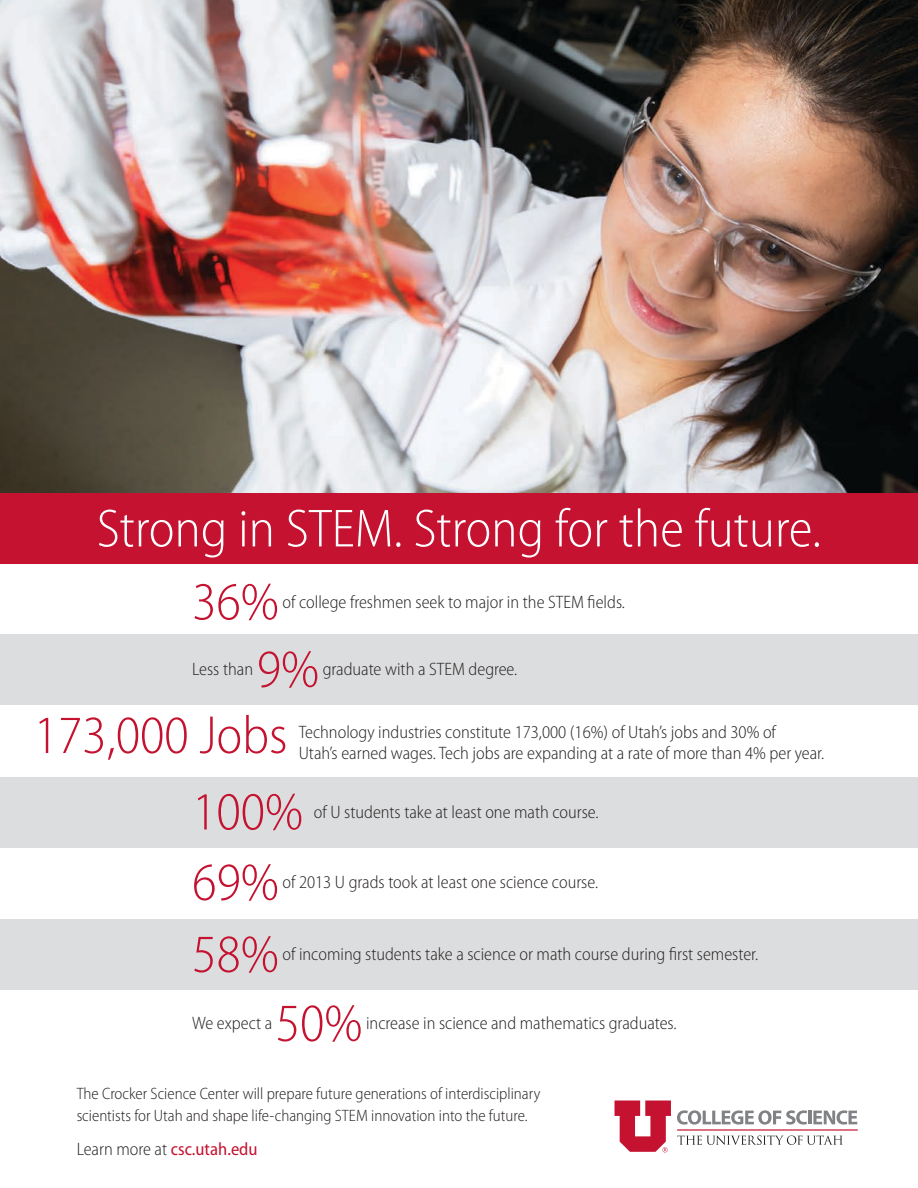
<style>
.page{position:relative;width:918px;height:1188px;background:#fff}
.page>*{position:absolute;margin:0;border:0;box-sizing:border-box;transform-origin:0 0}
.t1{font:300 semi-condensed 54px "Myriad Pro";color:#fff}
.t2{font:300 semi-condensed 54px "Myriad Pro";color:#c41230}
.t3{font:300 semi-condensed 18px "Myriad Pro";color:#231f20}
.t4{font:semi-condensed 18px "Myriad Pro";color:#c41230}
.t5{font:300 semi-condensed 16.5px/21.6px "Myriad Pro";color:#231f20}
.s1{font-weight:300;color:#231f20}
</style>
<div class="page">
<div style="left:0;top:919px;width:918px;height:70px;background:#dcddde"></div>
<div style="left:0;top:777px;width:918px;height:70px;background:#dcddde"></div>
<div style="left:0;top:635px;width:918px;height:70px;background:#dcddde"></div>
<img style="left:0;top:0;width:918px;height:494px">
<div style="left:0;top:494px;width:918px;height:70px;background:#c41230"></div>
<svg style="left:615px;top:1101px;width:56px;height:51px"></svg>
<svg style="left:677px;top:1110px;width:180px;height:15px"></svg>
<svg style="left:677px;top:1135px;width:166px;height:10px"></svg>
<hr style="left:677px;top:1129px;width:181px;height:2px;background:#c41230">
<p class="t1" style="left:97px;top:499px;width:726px">Strong in STEM. Strong for the future.</p>
<p class="t2" style="left:192px;top:572px;width:88px">36%</p>
<p class="t3" style="left:283px;top:592px;width:344px">of college freshmen seek to major in the STEM fields.</p>
<p class="t3" style="left:192px;top:659px;width:62px">Less than</p>
<p class="t2" style="left:257px;top:640px;width:64px">9%</p>
<p class="t3" style="left:323px;top:659px;width:196px">graduate with a STEM degree.</p>
<p class="t3" style="left:299px;top:722px;width:479px">Technology industries constitute 173,000 (16%) of Utah’s jobs and 30% of</p>
<p class="t3" style="left:299px;top:743px;width:527px">Utah’s earned wages. Tech jobs are expanding at a rate of more than 4% per year.</p>
<p class="t2" style="left:192px;top:782px;width:112px">100%</p>
<p class="t3" style="left:314px;top:802px;width:286px">of U students take at least one math course.</p>
<p class="t2" style="left:192px;top:853px;width:88px">69%</p>
<p class="t3" style="left:283px;top:872px;width:317px">of 2013 U grads took at least one science course.</p>
<p class="t2" style="left:192px;top:925px;width:88px">58%</p>
<p class="t3" style="left:283px;top:944px;width:477px">of incoming students take a science or math course during first semester.</p>
<p class="t2" style="left:34px;top:706px;width:255px">173,000 Jobs</p>
<p class="t3" style="left:192px;top:1013px;width:82px">We expect a</p>
<p class="t2" style="left:276px;top:994px;width:88px">50%</p>
<p class="t3" style="left:366px;top:1013px;width:312px">increase in science and mathematics graduates.</p>
<p class="t5" style="left:77px;top:1083px;width:465px">The Crocker Science Center will prepare future generations of interdisciplinary scientists for Utah and shape life-changing STEM innovation into the future.</p>
<p class="t4" style="left:77px;top:1139px;width:182px"><span class="s1">Learn more at</span> csc.utah.edu</p>
</div>
